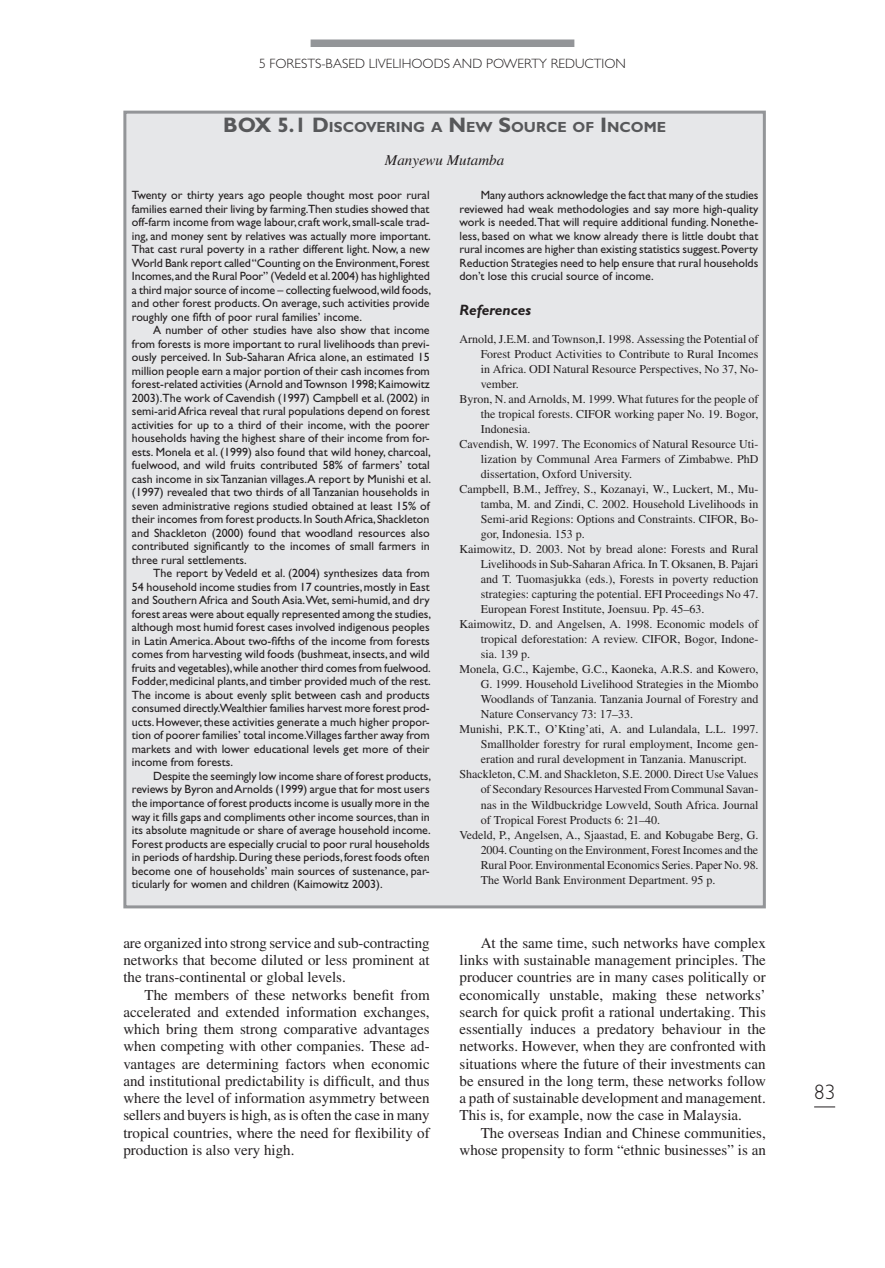
<style>
.page{position:relative;width:885px;height:1268px;background:#fff}
.page>*{position:absolute;margin:0;border:0;box-sizing:border-box;transform-origin:0 0}
.t1{font:300 21px "Gill Sans";color:#231f20}
.t2{font:15px/17.2px "Times";color:#231f20;text-align:justify}
.t3{font:italic 15px "Times";color:#231f20}
.t4{font:italic 700 15px "Gill Sans";color:#231f20}
.t5{font:700 14.7px "Gill Sans";color:#57585a}
.t6{font:300 13.5px "Gill Sans";color:#231f20}
.t7{font:12px/13.5px "Gill Sans";color:#231f20;text-align:justify}
.t8{font:12px "Times";color:#231f20}
.s1{font-size:21px}
</style>
<div class="page">
<svg style="left:814px;top:1106px;width:21px;height:1px"></svg>
<div style="left:310px;top:39px;width:264px;height:8px;background:#939598"></div>
<div style="left:125px;top:112px;width:639px;height:794px;background:#e6e7e9"></div>
<div style="left:123px;top:111px;width:642px;height:797px;border:3px solid #939598"></div>
<p class="t6" style="left:259px;top:56px;width:368px">5 FORESTS-BASED LIVELIHOODS AND POWERTY REDUCTION</p>
<p class="t5" style="left:223px;top:118px;width:444px"><span class="s1">BOX 5.1 D</span>ISCOVERING A <span class="s1">N</span>EW <span class="s1">S</span>OURCE OF <span class="s1">I</span>NCOME</p>
<p class="t3" style="left:385px;top:152px;width:121px">Manyewu Mutamba</p>
<p class="t7" style="left:132px;top:188px;width:300px;text-align:left">Twenty or thirty years ago people thought most poor rural families earned their living by farming.Then studies showed that off-farm income from wage labour, craft work, small-scale trad&shy;ing, and money sent by relatives was actually more important.<br>That cast rural poverty in a rather different light. Now, a new World Bank report called “Counting on the Environment, Forest Incomes, and the Rural Poor” (Vedeld et al. 2004) has highlighted a third major source of income – collecting fuelwood, wild foods, and other forest products. On average, such activities provide roughly one fifth of poor rural families’ income.</p>
<p class="t7" style="left:132px;top:323px;width:300px;text-indent:21px">A number of other studies have also show that income from forests is more important to rural livelihoods than previ&shy;ously perceived. In Sub-Saharan Africa alone, an estimated 15 million people earn a major portion of their cash incomes from forest-related activities (Arnold and Townson 1998; Kaimowitz 2003).The work of Cavendish (1997) Campbell et al. (2002) in semi-arid Africa reveal that rural populations depend on forest activities for up to a third of their income, with the poorer households having the highest share of their income from for&shy;ests. Monela et al. (1999) also found that wild honey, charcoal, fuelwood, and wild fruits contributed 58% of farmers’ total cash income in six Tanzanian villages.A report by Munishi et al. (1997) revealed that two thirds of all Tanzanian households in seven administrative regions studied obtained at least 15% of their incomes from forest products. In South Africa, Shackleton and Shackleton (2000) found that woodland resources also contributed significantly to the incomes of small farmers in three rural settlements.</p>
<p class="t7" style="left:132px;top:566px;width:300px;text-indent:21px">The report by Vedeld et al. (2004) synthesizes data from 54 household income studies from 17 countries, mostly in East and Southern Africa and South Asia.Wet, semi-humid, and dry forest areas were about equally represented among the studies, although most humid forest cases involved indigenous peoples in Latin America. About two-fifths of the income from forests comes from harvesting wild foods (bushmeat, insects, and wild fruits and vegetables), while another third comes from fuelwood.<br>Fodder, medicinal plants, and timber provided much of the rest.<br>The income is about evenly split between cash and products consumed directly.Wealthier families harvest more forest prod&shy;ucts. However, these activities generate a much higher propor&shy;tion of poorer families’ total income.Villages farther away from markets and with lower educational levels get more of their income from forests.</p>
<p class="t7" style="left:132px;top:769px;width:300px;text-indent:21px">Despite the seemingly low income share of forest products, reviews by Byron and Arnolds (1999) argue that for most users the importance of forest products income is usually more in the way it fills gaps and compliments other income sources, than in its absolute magnitude or share of average household income.<br>Forest products are especially crucial to poor rural households in periods of hardship. During these periods, forest foods often become one of households’ main sources of sustenance, par&shy;ticularly for women and children (Kaimowitz 2003).</p>
<p class="t7" style="left:459px;top:188px;width:300px;text-indent:21px">Many authors acknowledge the fact that many of the studies reviewed had weak methodologies and say more high-quality work is needed.That will require additional funding. Nonethe&shy;less, based on what we know already there is little doubt that rural incomes are higher than existing statistics suggest. Poverty Reduction Strategies need to help ensure that rural households don’t lose this crucial source of income.</p>
<p class="t4" style="left:459px;top:301px;width:73px">References</p>
<p class="t8" style="left:459px;top:332px;width:300px">Arnold, J.E.M. and Townson,I. 1998. Assessing the Potential of</p>
<p class="t8" style="left:480px;top:347px;width:279px">Forest Product Activities to Contribute to Rural Incomes</p>
<p class="t8" style="left:480px;top:362px;width:279px">in Africa. ODI Natural Resource Perspectives, No 37, No-</p>
<p class="t8" style="left:480px;top:377px;width:40px">vember.</p>
<p class="t8" style="left:459px;top:392px;width:300px">Byron, N. and Arnolds, M. 1999. What futures for the people of</p>
<p class="t8" style="left:480px;top:407px;width:279px">the tropical forests. CIFOR working paper No. 19. Bogor,</p>
<p class="t8" style="left:480px;top:422px;width:51px">Indonesia.</p>
<p class="t8" style="left:459px;top:437px;width:300px">Cavendish, W. 1997. The Economics of Natural Resource Uti-</p>
<p class="t8" style="left:480px;top:452px;width:279px">lization by Communal Area Farmers of Zimbabwe. PhD</p>
<p class="t8" style="left:480px;top:467px;width:153px">dissertation, Oxford University.</p>
<p class="t8" style="left:459px;top:482px;width:300px">Campbell, B.M., Jeffrey, S., Kozanayi, W., Luckert, M., Mu-</p>
<p class="t8" style="left:480px;top:497px;width:279px">tamba, M. and Zindi, C. 2002. Household Livelihoods in</p>
<p class="t8" style="left:480px;top:512px;width:279px">Semi-arid Regions: Options and Constraints. CIFOR, Bo-</p>
<p class="t8" style="left:480px;top:527px;width:106px">gor, Indonesia. 153 p.</p>
<p class="t8" style="left:459px;top:542px;width:300px">Kaimowitz, D. 2003. Not by bread alone: Forests and Rural</p>
<p class="t8" style="left:480px;top:557px;width:279px">Livelihoods in Sub-Saharan Africa. In T. Oksanen, B. Pajari</p>
<p class="t8" style="left:480px;top:572px;width:279px">and T. Tuomasjukka (eds.), Forests in poverty reduction</p>
<p class="t8" style="left:480px;top:587px;width:279px">strategies: capturing the potential. EFI Proceedings No 47.</p>
<p class="t8" style="left:480px;top:602px;width:225px">European Forest Institute, Joensuu. Pp. 45–63.</p>
<p class="t8" style="left:459px;top:617px;width:300px">Kaimowitz, D. and Angelsen, A. 1998. Economic models of</p>
<p class="t8" style="left:480px;top:632px;width:279px">tropical deforestation: A review. CIFOR, Bogor, Indone-</p>
<p class="t8" style="left:480px;top:647px;width:51px">sia. 139 p.</p>
<p class="t8" style="left:459px;top:662px;width:300px">Monela, G.C., Kajembe, G.C., Kaoneka, A.R.S. and Kowero,</p>
<p class="t8" style="left:480px;top:677px;width:279px">G. 1999. Household Livelihood Strategies in the Miombo</p>
<p class="t8" style="left:480px;top:692px;width:279px">Woodlands of Tanzania. Tanzania Journal of Forestry and</p>
<p class="t8" style="left:480px;top:707px;width:154px">Nature Conservancy 73: 17–33.</p>
<p class="t8" style="left:459px;top:722px;width:300px">Munishi, P.K.T., O’Kting’ati, A. and Lulandala, L.L. 1997.</p>
<p class="t8" style="left:480px;top:737px;width:279px">Smallholder forestry for rural employment, Income gen-</p>
<p class="t8" style="left:480px;top:752px;width:267px">eration and rural development in Tanzania. Manuscript.</p>
<p class="t8" style="left:459px;top:767px;width:300px">Shackleton, C.M. and Shackleton, S.E. 2000. Direct Use Values</p>
<p class="t8" style="left:480px;top:782px;width:279px">of Secondary Resources Harvested From Communal Savan-</p>
<p class="t8" style="left:480px;top:797px;width:279px">nas in the Wildbuckridge Lowveld, South Africa. Journal</p>
<p class="t8" style="left:480px;top:812px;width:181px">of Tropical Forest Products 6: 21–40.</p>
<p class="t8" style="left:459px;top:827px;width:300px">Vedeld, P., Angelsen, A., Sjaastad, E. and Kobugabe Berg, G.</p>
<p class="t8" style="left:480px;top:842px;width:279px">2004. Counting on the Environment, Forest Incomes and the</p>
<p class="t8" style="left:480px;top:857px;width:279px">Rural Poor. Environmental Economics Series. Paper No. 98.</p>
<p class="t8" style="left:480px;top:872px;width:236px">The World Bank Environment Department. 95 p.</p>
<p class="t2" style="left:123px;top:933px;width:308px">are organized into strong service and sub-contracting networks that become diluted or less prominent at the trans-continental or global levels.</p>
<p class="t2" style="left:123px;top:985px;width:308px;text-indent:21px">The members of these networks benefit from accelerated and extended information exchanges, which bring them strong comparative advantages when competing with other companies. These ad&shy;vantages are determining factors when economic and institutional predictability is difficult, and thus where the level of information asymmetry between sellers and buyers is high, as is often the case in many tropical countries, where the need for flexibility of production is also very high.</p>
<p class="t2" style="left:459px;top:933px;width:308px;text-indent:21px">At the same time, such networks have complex links with sustainable management principles. The producer countries are in many cases politically or economically unstable, making these networks’ search for quick profit a rational undertaking. This essentially induces a predatory behaviour in the networks. However, when they are confronted with situations where the future of their investments can be ensured in the long term, these networks follow a path of sustainable development and management.<br>This is, for example, now the case in Malaysia.</p>
<p class="t2" style="left:459px;top:1123px;width:308px;text-align:right">The overseas Indian and Chinese communities, whose propensity to form “ethnic businesses” is an</p>
<h1 class="t1" style="left:814px;top:1079px;width:22px">83</h1>
</div>
